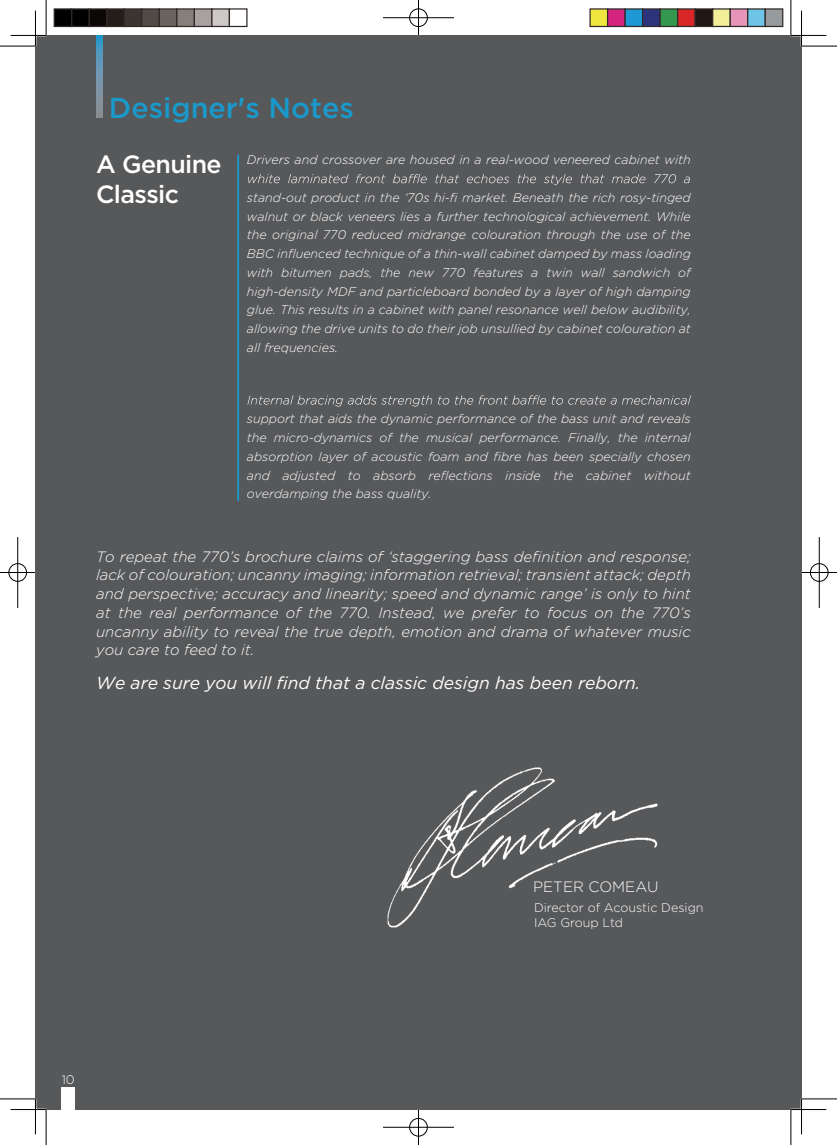
<style>
.page{position:relative;width:837px;height:1145px;background:#fff}
.page>*{position:absolute;margin:0;border:0;box-sizing:border-box;transform-origin:0 0}
.t1{font:500 28.75px "Gotham";color:#1a99cb}
.t2{font:500 24.88px/29.9px "Gotham";letter-spacing:-.025em;color:#fff}
.t3{font:italic 17.5px "Gotham";color:#fff}
.t4{font:italic 300 15px/18.8px "Gotham";color:#fff;text-align:justify}
.t5{font:300 15px "Gotham";color:#fff}
.t6{font:italic 300 12.5px/18.8px "Gotham";color:#fff;text-align:justify}
.t7{font:300 12.5px/15px "Gotham";color:#fff}
</style>
<div class="page">
<div style="left:35px;top:35px;width:766px;height:1074px;background:#57585a"></div>
<svg style="left:96px;top:35px;width:6px;height:83px"></svg>
<hr style="left:11px;top:1108px;width:35px;height:2px;background:#fff">
<hr style="left:790px;top:1108px;width:36px;height:2px;background:#fff">
<hr style="left:800px;top:11px;width:2px;height:35px;background:#fff">
<hr style="left:800px;top:1098px;width:2px;height:36px;background:#fff">
<hr style="left:0;top:46px;width:35px;height:1px;background:#000">
<hr style="left:801px;top:46px;width:35px;height:1px;background:#000">
<hr style="left:0;top:1098px;width:35px;height:1px;background:#000">
<hr style="left:801px;top:1098px;width:35px;height:1px;background:#000">
<hr style="left:46px;top:0;width:1px;height:35px;background:#000">
<hr style="left:46px;top:1109px;width:1px;height:35px;background:#000">
<hr style="left:790px;top:0;width:1px;height:35px;background:#000">
<hr style="left:790px;top:1109px;width:1px;height:35px;background:#000">
<hr style="left:11px;top:35px;width:35px;height:1px;background:#000">
<hr style="left:790px;top:35px;width:36px;height:1px;background:#000">
<hr style="left:11px;top:1109px;width:35px;height:1px;background:#000">
<hr style="left:790px;top:1109px;width:36px;height:1px;background:#000">
<hr style="left:35px;top:11px;width:1px;height:35px;background:#000">
<hr style="left:35px;top:1098px;width:1px;height:36px;background:#000">
<hr style="left:801px;top:11px;width:1px;height:35px;background:#000">
<hr style="left:801px;top:1098px;width:1px;height:36px;background:#000">
<div style="left:408px;top:8px;width:20px;height:19px;border:2px solid #fff;border-radius:50%"></div>
<hr style="left:383px;top:17px;width:71px;height:2px;background:#fff">
<hr style="left:417px;top:0;width:2px;height:35px;background:#fff">
<div style="left:409px;top:9px;width:18px;height:18px;border:1px solid #000;border-radius:50%"></div>
<hr style="left:383px;top:18px;width:71px;height:1px;background:#000">
<hr style="left:418px;top:0;width:1px;height:35px;background:#000">
<div style="left:408px;top:1117px;width:20px;height:20px;border:2px solid #fff;border-radius:50%"></div>
<hr style="left:383px;top:1126px;width:71px;height:2px;background:#fff">
<hr style="left:417px;top:1109px;width:2px;height:35px;background:#fff">
<div style="left:409px;top:1118px;width:18px;height:18px;border:1px solid #000;border-radius:50%"></div>
<hr style="left:383px;top:1127px;width:71px;height:1px;background:#000">
<hr style="left:418px;top:1109px;width:1px;height:35px;background:#000">
<div style="left:8px;top:562px;width:19px;height:20px;border:2px solid #fff;border-radius:50%"></div>
<hr style="left:0;top:571px;width:35px;height:2px;background:#fff">
<hr style="left:17px;top:537px;width:2px;height:71px;background:#fff">
<div style="left:9px;top:563px;width:18px;height:18px;border:1px solid #000;border-radius:50%"></div>
<hr style="left:0;top:572px;width:35px;height:1px;background:#000">
<hr style="left:18px;top:537px;width:1px;height:71px;background:#000">
<div style="left:809px;top:562px;width:19px;height:20px;border:2px solid #fff;border-radius:50%"></div>
<hr style="left:801px;top:571px;width:35px;height:2px;background:#fff">
<div style="left:809px;top:563px;width:19px;height:18px;border:1px solid #000;border-radius:50%"></div>
<hr style="left:801px;top:572px;width:35px;height:1px;background:#000">
<hr style="left:818px;top:537px;width:1px;height:71px;background:#000">
<div style="left:54px;top:8px;width:18px;height:19px;background:#000;border:1px solid #302a28"></div>
<div style="left:71px;top:8px;width:19px;height:19px;background:#000;border:1px solid #302a28"></div>
<div style="left:89px;top:8px;width:18px;height:19px;background:#0c0806;border:1px solid #302a28"></div>
<div style="left:106px;top:8px;width:19px;height:19px;background:#241e1b;border:1px solid #302a28"></div>
<div style="left:124px;top:8px;width:18px;height:19px;background:#3b3532;border:1px solid #302a28"></div>
<div style="left:141px;top:8px;width:19px;height:19px;background:#524a47;border:1px solid #302a28"></div>
<div style="left:159px;top:8px;width:18px;height:19px;background:#6b6360;border:1px solid #302a28"></div>
<div style="left:176px;top:8px;width:19px;height:19px;background:#867f7c;border:1px solid #302a28"></div>
<div style="left:194px;top:8px;width:18px;height:19px;background:#a7a2a0;border:1px solid #302a28"></div>
<div style="left:211px;top:8px;width:19px;height:19px;background:#cdc9c8;border:1px solid #302a28"></div>
<div style="left:229px;top:8px;width:18px;height:19px;background:#fff;border:1px solid #302a28"></div>
<div style="left:589px;top:8px;width:19px;height:19px;background:#efe63f;border:1px solid #302a28"></div>
<div style="left:606px;top:8px;width:19px;height:19px;background:#d4247f;border:1px solid #302a28"></div>
<div style="left:624px;top:8px;width:19px;height:19px;background:#1e98d5;border:1px solid #302a28"></div>
<div style="left:641px;top:8px;width:19px;height:19px;background:#2e347c;border:1px solid #302a28"></div>
<div style="left:659px;top:8px;width:19px;height:19px;background:#33974d;border:1px solid #302a28"></div>
<div style="left:676px;top:8px;width:19px;height:19px;background:#d92628;border:1px solid #302a28"></div>
<div style="left:694px;top:8px;width:19px;height:19px;background:#211613;border:1px solid #302a28"></div>
<div style="left:711px;top:8px;width:19px;height:19px;background:#f3ee99;border:1px solid #302a28"></div>
<div style="left:729px;top:8px;width:19px;height:19px;background:#e695b9;border:1px solid #302a28"></div>
<div style="left:746px;top:8px;width:19px;height:19px;background:#6dc4e6;border:1px solid #302a28"></div>
<div style="left:764px;top:8px;width:19px;height:19px;background:#989b9e;border:1px solid #302a28"></div>
<div style="left:61px;top:1087px;width:14px;height:22px;background:#fff"></div>
<hr style="left:237px;top:155px;width:2px;height:346px;background:#1a99cb">
<svg style="left:248px;top:174px;width:441px;height:11px"></svg>
<svg style="left:247px;top:395px;width:443px;height:11px"></svg>
<img style="left:387px;top:767px;width:271px;height:161px">
<h1 class="t1" style="left:109px;top:89px;width:246px">Designer's Notes</h1>
<h2 class="t2" style="left:96px;top:149px;width:127px">A Genuine<br>Classic</h2>
<p class="t6" style="left:247px;top:150px;width:445px">Drivers and crossover are housed in a real-wood veneered cabinet with</p>
<p class="t6" style="left:247px;top:188px;width:445px">stand-out product in the ‘70s hi-fi market. Beneath the rich rosy-tinged walnut or black veneers lies a further technological achievement. While the original 770 reduced midrange colouration through the use of the BBC influenced technique of a thin-wall cabinet damped by mass loading with bitumen pads, the new 770 features a twin wall sandwich of high-density MDF and particleboard bonded by a layer of high damping glue. This results in a cabinet with panel resonance well below audibility, allowing the drive units to do their job unsullied by cabinet colouration at all frequencies.</p>
<p class="t6" style="left:247px;top:409px;width:445px">support that aids the dynamic performance of the bass unit and reveals the micro-dynamics of the musical performance. Finally, the internal absorption layer of acoustic foam and fibre has been specially chosen and adjusted to absorb reflections inside the cabinet without overdamping the bass quality.</p>
<p class="t4" style="left:96px;top:546px;width:596px">To repeat the 770’s brochure claims of ‘staggering bass definition and response; lack of colouration; uncanny imaging; information retrieval; transient attack; depth and perspective; accuracy and linearity; speed and dynamic range’ is only to hint at the real performance of the 770. Instead, we prefer to focus on the 770’s uncanny ability to reveal the true depth, emotion and drama of whatever music you care to feed to it.</p>
<h3 class="t3" style="left:96px;top:672px;width:545px">We are sure you will find that a classic design has been reborn.</h3>
<p class="t7" style="left:62px;top:1071px;width:15px">10</p>
<p class="t5" style="left:533px;top:876px;width:127px">PETER COMEAU</p>
<p class="t7" style="left:534px;top:899px;width:171px">Director of Acoustic Design<br>IAG Group Ltd</p>
</div>
